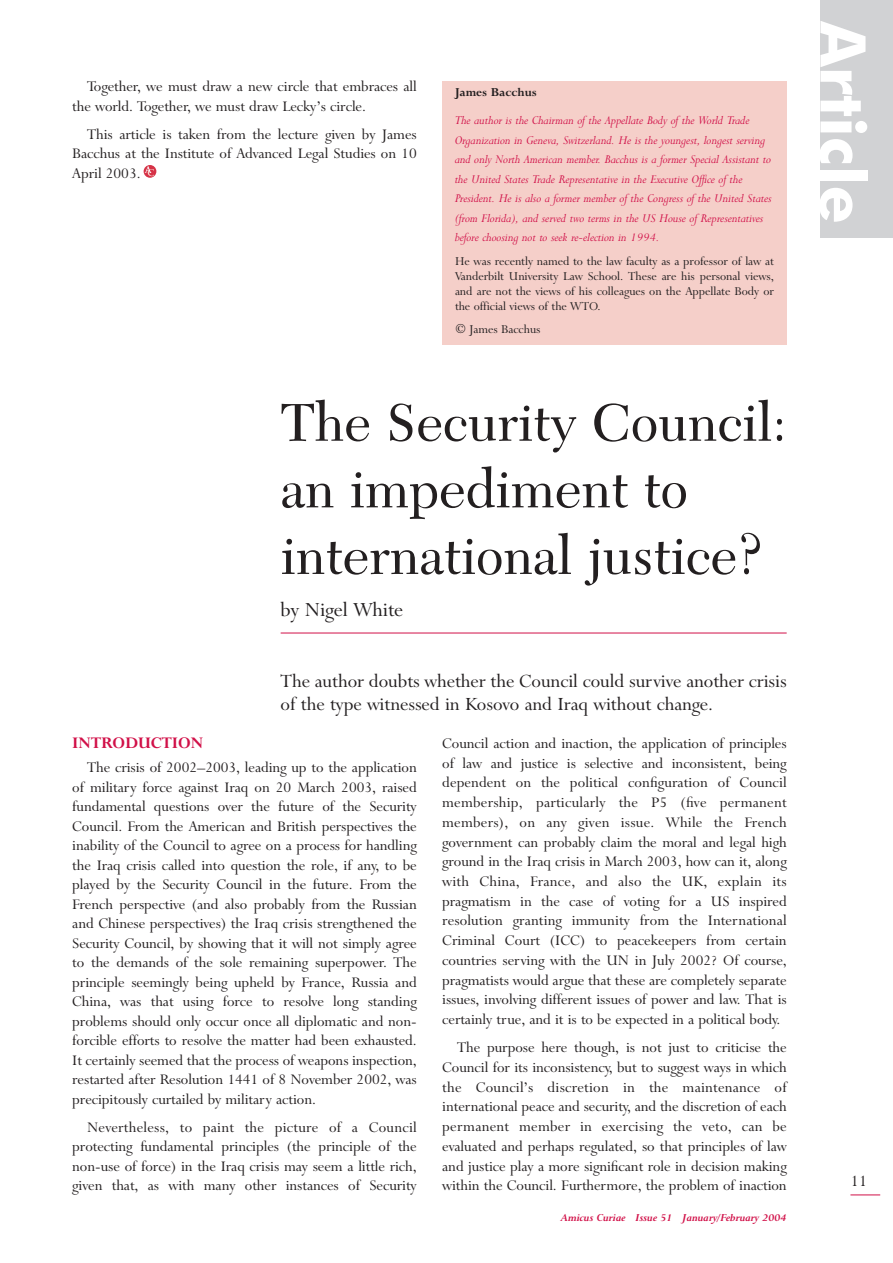
<style>
.page{position:relative;width:893px;height:1263px;background:#fff}
.page>*{position:absolute;margin:0;border:0;box-sizing:border-box;transform-origin:0 0}
.t1{font:700 63px "Futura BT";color:#fff}
.t2{font:55.5px/66.6px "Transitional 511 BT";color:#231f20}
.t3{font:22.5px "Lapidary 333 BT";color:#231f20}
.t4{font:21px/22.5px "Lapidary 333 BT";color:#231f20}
.t5{font:700 18px "Lapidary 333 BT";color:#d11048}
.t6{font:18px "Lapidary 333 BT";color:#231f20}
.t7{font:16.5px/19.5px "Lapidary 333 BT";color:#231f20;text-align:justify}
.t8{font:italic 13.5px/19.5px "Lapidary 333 BT";color:#d11048}
.t9{font:13.5px/15px "Lapidary 333 BT";color:#231f20;text-align:justify}
.t10{font:700 13.5px "Lapidary 333 BT";color:#231f20}
.t11{font:italic 700 12px "Lapidary 333 BT";color:#d11048}
</style>
<div class="page">
<svg style="left:144px;top:165px;width:12px;height:13px"></svg>
<svg style="left:144px;top:166px;width:10px;height:10px"></svg>
<hr style="left:850px;top:1195px;width:30px;height:1px;background:#d11048">
<div style="left:821px;top:0;width:72px;height:238px;background:#d1d2d4"></div>
<div style="left:442px;top:81px;width:345px;height:264px;background:#f5cfc9"></div>
<hr style="left:281px;top:633px;width:506px;height:1px;background:#d11048">
<p class="t7" style="left:72px;top:79px;width:346px;text-indent:15px">Together, we must draw a new circle that embraces all the world. Together, we must draw Lecky’s circle.</p>
<p class="t7" style="left:72px;top:126px;width:346px;text-indent:15px">This article is taken from the lecture given by James Bacchus at the Institute of Advanced Legal Studies on 10<br>April 2003.</p>
<p class="t10" style="left:455px;top:88px;width:83px">James Bacchus</p>
<p class="t8" style="left:455px;top:112px;width:318px">The author is the Chairman of the Appellate Body of the World Trade Organization in Geneva, Switzerland. He is the youngest, longest serving and only North American member. Bacchus is a former Special Assistant to the United States Trade Representative in the Executive Office of the President. He is also a former member of the Congress of the United States (from Florida), and served two terms in the US House of Representatives before choosing not to seek re-election in 1994.</p>
<p class="t9" style="left:455px;top:255px;width:320px">He was recently named to the law faculty as a professor of law at Vanderbilt University Law School. These are his personal views, and are not the views of his colleagues on the Appellate Body or the official views of the WTO.</p>
<p class="t9" style="left:455px;top:323px;width:87px">© James Bacchus</p>
<h2 class="t2" style="left:281px;top:393px;width:507px">The Security Council: an impediment to international justice?</h2>
<h3 class="t3" style="left:281px;top:601px;width:124px">by Nigel White</h3>
<p class="t4" style="left:281px;top:672px;width:507px">The author doubts whether the Council could survive another crisis of the type witnessed in Kosovo and Iraq without change.</p>
<p class="t5" style="left:72px;top:737px;width:133px">INTRODUCTION</p>
<p class="t7" style="left:72px;top:759px;width:346px;text-indent:15px">The crisis of 2002–2003, leading up to the application of military force against Iraq on 20 March 2003, raised fundamental questions over the future of the Security Council. From the American and British perspectives the inability of the Council to agree on a process for handling the Iraq crisis called into question the role, if any, to be played by the Security Council in the future. From the French perspective (and also probably from the Russian and Chinese perspectives) the Iraq crisis strengthened the Security Council, by showing that it will not simply agree to the demands of the sole remaining superpower. The principle seemingly being upheld by France, Russia and China, was that using force to resolve long standing problems should only occur once all diplomatic and non&shy;forcible efforts to resolve the matter had been exhausted.<br>It certainly seemed that the process of weapons inspection, restarted after Resolution 1441 of 8 November 2002, was precipitously curtailed by military action.</p>
<p class="t7" style="left:72px;top:1119px;width:346px;text-indent:15px">Nevertheless, to paint the picture of a Council protecting fundamental principles (the principle of the non-use of force) in the Iraq crisis may seem a little rich, given that, as with many other instances of Security</p>
<p class="t7" style="left:442px;top:735px;width:346px">Council action and inaction, the application of principles of law and justice is selective and inconsistent, being dependent on the political configuration of Council membership, particularly the P5 (five permanent members), on any given issue. While the French government can probably claim the moral and legal high ground in the Iraq crisis in March 2003, how can it, along with China, France, and also the UK, explain its pragmatism in the case of voting for a US inspired resolution granting immunity from the International Criminal Court (ICC) to peacekeepers from certain countries serving with the UN in July 2002? Of course, pragmatists would argue that these are completely separate issues, involving different issues of power and law. That is certainly true, and it is to be expected in a political body.</p>
<p class="t7" style="left:442px;top:1039px;width:346px;text-indent:15px">The purpose here though, is not just to criticise the Council for its inconsistency, but to suggest ways in which the Council’s discretion in the maintenance of international peace and security, and the discretion of each permanent member in exercising the veto, can be evaluated and perhaps regulated, so that principles of law and justice play a more significant role in decision making within the Council. Furthermore, the problem of inaction</p>
<p class="t11" style="left:561px;top:1209px;width:227px">Amicus Curiae Issue 51 January/February 2004</p>
<h1 class="t1" style="left:868px;top:21px;width:204px;rotate:90deg">Article</h1>
<p class="t6" style="left:850px;top:1175px;width:18px">11</p>
</div>
